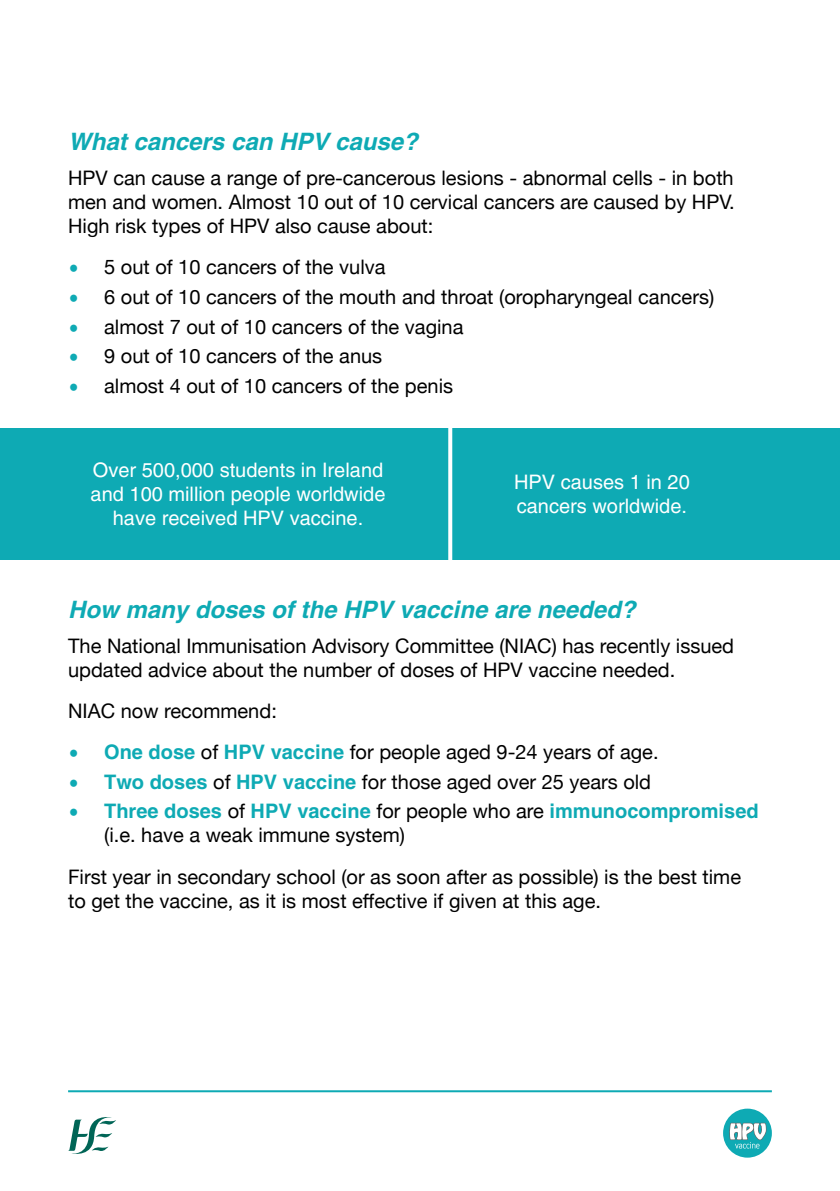
<style>
.page{position:relative;width:840px;height:1191px;background:#fff}
.page>*{position:absolute;margin:0;border:0;box-sizing:border-box;transform-origin:0 0}
.t1{font:italic 700 24px "Helvetica";color:#0eaab4}
.B{font:20px/24px "Helvetica Neue";color:#000}
.white_bold_centred{font:20px/24px "Helvetica";color:#fff;text-align:center}
.s1{color:#0eaab4}
.s2{font-family:"Helvetica";font-weight:700;color:#0eaab4}
</style>
<div class="page">
<hr style="left:68px;top:1090px;width:703px;height:2px;background:#0eaab4">
<svg style="left:68px;top:1117px;width:48px;height:36px"></svg>
<div style="left:722px;top:1108px;width:49px;height:49px;background:#0eaab4;border-radius:50%"></div>
<svg style="left:729px;top:1122px;width:37px;height:26px"></svg>
<div style="left:0;top:427px;width:839px;height:132px;background:#0eaab4"></div>
<svg style="left:448px;top:427px;width:4px;height:133px"></svg>
<p class="t1" style="left:68px;top:127px;width:351px">What cancers can HPV cause?</p>
<p class="B" style="left:68px;top:167px;width:667px;text-align:justify">HPV can cause a range of pre-cancerous lesions - abnormal cells - in both men and women. Almost 10 out of 10 cervical cancers are caused by HPV.<br>High risk types of HPV also cause about:</p>
<p class="B" style="left:68px;top:256px;width:319px"><span class="s1">࡟</span> 5 out of 10 cancers of the vulva</p>
<p class="B" style="left:68px;top:286px;width:647px"><span class="s1">࡟</span> 6 out of 10 cancers of the mouth and throat (oropharyngeal cancers)</p>
<p class="B" style="left:68px;top:315px;width:396px"><span class="s1">࡟</span> almost 7 out of 10 cancers of the vagina</p>
<p class="B" style="left:68px;top:345px;width:315px"><span class="s1">࡟</span> 9 out of 10 cancers of the anus</p>
<p class="B" style="left:68px;top:375px;width:386px"><span class="s1">࡟</span> almost 4 out of 10 cancers of the penis</p>
<p class="white_bold_centred" style="left:91px;top:458px;width:296px">Over 500,000 students in Ireland and 100 million people worldwide have received HPV vaccine.</p>
<p class="white_bold_centred" style="left:513px;top:470px;width:177px;text-align:left">HPV causes 1 in 20 cancers worldwide.</p>
<p class="t1" style="left:68px;top:594px;width:568px">How many doses of the HPV vaccine are needed?</p>
<p class="B" style="left:68px;top:635px;width:667px">The National Immunisation Advisory Committee (NIAC) has recently issued updated advice about the number of doses of HPV vaccine needed.</p>
<p class="B" style="left:68px;top:700px;width:210px">NIAC now recommend:</p>
<p class="B" style="left:68px;top:741px;width:591px"><span class="s1">࡟</span> <span class="s2">One dose</span> of <span class="s2">HPV vaccine</span> for people aged 9-24 years of age.</p>
<p class="B" style="left:68px;top:771px;width:584px"><span class="s1">࡟</span> <span class="s2">Two doses</span> of <span class="s2">HPV vaccine</span> for those aged over 25 years old</p>
<p class="B" style="left:104px;top:800px;width:655px;text-indent:-36px"><span class="s1">࡟</span> <span class="s2">Three doses</span> of <span class="s2">HPV vaccine</span> for people who are <span class="s2">immunocompromised </span>(i.e. have a weak immune system)</p>
<p class="B" style="left:68px;top:865px;width:674px">First year in secondary school (or as soon after as possible) is the best time to get the vaccine, as it is most effective if given at this age.</p>
</div>
